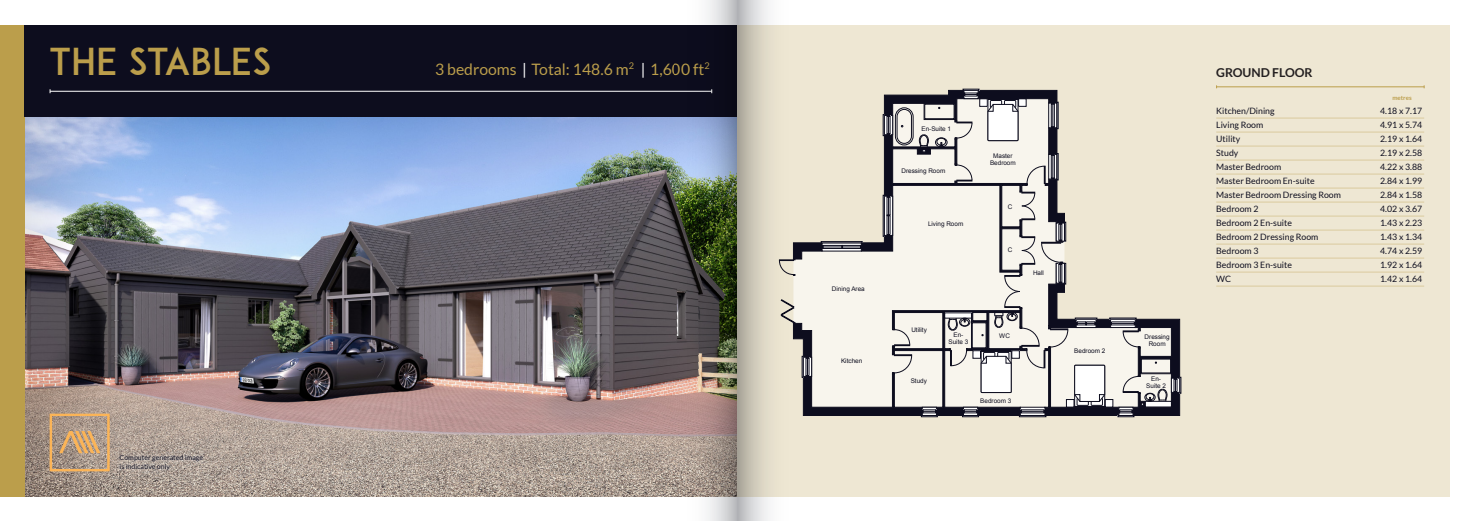
<style>
.page{position:relative;width:1474px;height:521px;background:#fff}
.page>*{position:absolute;margin:0;border:0;box-sizing:border-box;transform-origin:0 0}
.t1{font:36.75px "ADAM.CGPRO";color:#bb9e4b}
.t2{font:15.75px "Lato";color:#bb9e4b}
.t3{font:700 12.25px "Lato";color:#231f20}
.t4{font:8.75px "Lato";color:#0d0d1e}
.t5{font:7px "Lato";color:#0d0d1e}
.t6{font:6.39px/7.1px "Arial";color:#0d0d1e;text-align:center}
.t7{font:700 6.12px "Lato";color:#bb9e4b}
.s1{color:#fff}
</style>
<div class="page">
<img style="left:25px;top:117px;width:649px;height:379px">
<div style="left:737px;top:25px;width:712px;height:471px;background:#eee7d3"></div>
<svg style="left:50px;top:414px;width:60px;height:57px;background:#bb9c7d"></svg>
<div style="left:0;top:25px;width:25px;height:471px;background:#bb9e4b"></div>
<svg style="left:801px;top:90px;width:378px;height:326px"></svg>
<div style="left:1145px;top:401px;width:26px;height:6px;background:#fff"></div>
<div style="left:944px;top:313px;width:27px;height:5px;background:#fff"></div>
<svg style="left:954px;top:121px;width:18px;height:18px"></svg>
<svg style="left:954px;top:164px;width:18px;height:19px"></svg>
<svg style="left:892px;top:354px;width:19px;height:20px"></svg>
<svg style="left:949px;top:348px;width:18px;height:18px"></svg>
<svg style="left:892px;top:328px;width:18px;height:19px"></svg>
<svg style="left:962px;top:89px;width:17px;height:10px"></svg>
<svg style="left:883px;top:114px;width:10px;height:22px"></svg>
<svg style="left:884px;top:196px;width:9px;height:40px"></svg>
<svg style="left:802px;top:356px;width:10px;height:21px"></svg>
<svg style="left:921px;top:407px;width:16px;height:10px"></svg>
<svg style="left:962px;top:407px;width:16px;height:10px"></svg>
<svg style="left:1075px;top:318px;width:22px;height:10px"></svg>
<svg style="left:1157px;top:377px;width:24px;height:25px"></svg>
<div style="left:960px;top:320px;width:8px;height:6px;border:1px solid #0d0d1e;border-radius:50%"></div>
<div style="left:959px;top:318px;width:11px;height:8px;border:1px solid #0d0d1e;border-radius:50%"></div>
<div style="left:1145px;top:393px;width:9px;height:7px;border:1px solid #0d0d1e;border-radius:50%"></div>
<div style="left:1144px;top:393px;width:11px;height:8px;border:1px solid #0d0d1e;border-radius:50%"></div>
<svg style="left:1117px;top:375px;width:34px;height:42px"></svg>
<svg style="left:919px;top:135px;width:9px;height:17px"></svg>
<div style="left:936px;top:138px;width:9px;height:7px;border:1px solid #0d0d1e;border-radius:50%"></div>
<div style="left:935px;top:138px;width:12px;height:9px;border:1px solid #0d0d1e;border-radius:50%"></div>
<svg style="left:939px;top:142px;width:3px;height:4px"></svg>
<div style="left:924px;top:103px;width:31px;height:17px;border:1px solid #0d0d1e"></div>
<div style="left:924px;top:104px;width:30px;height:15px;border:1px solid #0d0d1e"></div>
<div style="left:971px;top:322px;width:16px;height:27px;border:1px solid #0d0d1e"></div>
<div style="left:972px;top:323px;width:14px;height:25px;border:1px solid #0d0d1e"></div>
<div style="left:1140px;top:358px;width:31px;height:16px;border:1px solid #0d0d1e"></div>
<div style="left:895px;top:108px;width:18px;height:37px;border:1px solid #0d0d1e;border-radius:9px"></div>
<div style="left:897px;top:109px;width:14px;height:34px;border:1px solid #0d0d1e;border-radius:7px"></div>
<svg style="left:987px;top:99px;width:31px;height:42px"></svg>
<div style="left:987px;top:99px;width:31px;height:42px;border:1px solid #0d0d1e"></div>
<svg style="left:990px;top:100px;width:11px;height:7px"></svg>
<div style="left:990px;top:100px;width:11px;height:8px;border:1px solid #0d0d1e"></div>
<div style="left:1004px;top:100px;width:11px;height:7px;background:#f6f6f7"></div>
<div style="left:1004px;top:100px;width:11px;height:8px;border:1px solid #0d0d1e"></div>
<svg style="left:987px;top:104px;width:31px;height:37px"></svg>
<div style="left:987px;top:99px;width:31px;height:1px;border:1px solid #0d0d1e"></div>
<div style="left:979px;top:99px;width:8px;height:7px;background:#fff"></div>
<div style="left:979px;top:99px;width:8px;height:7px;border:1px solid #0d0d1e"></div>
<div style="left:1018px;top:99px;width:8px;height:7px;background:#fff"></div>
<div style="left:1018px;top:99px;width:8px;height:7px;border:1px solid #0d0d1e"></div>
<div style="left:1074px;top:365px;width:30px;height:41px;border:1px solid #0d0d1e"></div>
<div style="left:1077px;top:398px;width:11px;height:7px;background:#fff"></div>
<div style="left:1076px;top:398px;width:12px;height:7px;border:1px solid #0d0d1e"></div>
<div style="left:1091px;top:398px;width:11px;height:7px;background:#fff"></div>
<div style="left:1091px;top:398px;width:11px;height:7px;border:1px solid #0d0d1e"></div>
<svg style="left:1074px;top:365px;width:31px;height:37px"></svg>
<div style="left:1074px;top:406px;width:30px;height:1px;border:1px solid #0d0d1e"></div>
<div style="left:1066px;top:399px;width:8px;height:8px;background:#fff"></div>
<div style="left:1066px;top:399px;width:8px;height:8px;border:1px solid #0d0d1e"></div>
<div style="left:1105px;top:399px;width:7px;height:8px;background:#fff"></div>
<div style="left:1105px;top:399px;width:7px;height:8px;border:1px solid #0d0d1e"></div>
<svg style="left:980px;top:191px;width:88px;height:202px;background:#c9c6c4"></svg>
<div style="left:981px;top:350px;width:30px;height:1px;border:1px solid #0d0d1e"></div>
<div style="left:972px;top:351px;width:8px;height:7px;background:#fff"></div>
<div style="left:972px;top:350px;width:8px;height:8px;border:1px solid #0d0d1e"></div>
<div style="left:1011px;top:351px;width:8px;height:7px;background:#fff"></div>
<div style="left:1011px;top:350px;width:8px;height:8px;border:1px solid #0d0d1e"></div>
<div style="left:821px;top:241px;width:41px;height:2px;border:1px solid #0d0d1e"></div>
<svg style="left:821px;top:242px;width:40px;height:9px"></svg>
<svg style="left:1048px;top:103px;width:9px;height:25px"></svg>
<svg style="left:1025px;top:154px;width:32px;height:31px"></svg>
<svg style="left:1109px;top:318px;width:31px;height:30px"></svg>
<div style="left:1019px;top:415px;width:27px;height:2px;border:1px solid #0d0d1e"></div>
<svg style="left:1020px;top:407px;width:25px;height:9px"></svg>
<div style="left:25px;top:25px;width:712px;height:92px;background:#0d0d1e"></div>
<hr style="left:50px;top:91px;width:661px;height:1px;background:#fff">
<svg style="left:116px;top:451px;width:91px;height:23px;background:#b3a79e"></svg>
<hr style="left:1216px;top:118px;width:208px;height:1px;background:#bb9e4b">
<hr style="left:1216px;top:132px;width:208px;height:1px;background:#bb9e4b">
<hr style="left:1216px;top:146px;width:208px;height:1px;background:#bb9e4b">
<hr style="left:1216px;top:160px;width:208px;height:1px;background:#bb9e4b">
<hr style="left:1216px;top:174px;width:208px;height:1px;background:#bb9e4b">
<hr style="left:1216px;top:188px;width:208px;height:1px;background:#bb9e4b">
<hr style="left:1216px;top:202px;width:208px;height:1px;background:#bb9e4b">
<hr style="left:1216px;top:216px;width:208px;height:1px;background:#bb9e4b">
<hr style="left:1216px;top:230px;width:208px;height:1px;background:#bb9e4b">
<hr style="left:1216px;top:244px;width:208px;height:1px;background:#bb9e4b">
<hr style="left:1216px;top:258px;width:208px;height:1px;background:#bb9e4b">
<hr style="left:1216px;top:272px;width:208px;height:1px;background:#bb9e4b">
<hr style="left:1216px;top:286px;width:208px;height:1px;background:#bb9e4b">
<hr style="left:1216px;top:86px;width:207px;height:1px;background:#bb9e4b">
<img style="left:674px;top:0;width:63px;height:521px">
<svg style="left:737px;top:0;width:64px;height:521px"></svg>
<p class="t1" style="left:50px;top:39px;width:223px">THE STABLES</p>
<p class="t5" style="left:120px;top:454px;width:85px">Computer generated image</p>
<p class="t5" style="left:120px;top:462px;width:52px">is indicative only</p>
<p class="t2" style="left:435px;top:60px;width:276px">3 bedrooms <span class="s1">|</span> Total: 148.6 m<sup>2</sup> <span class="s1">|</span> 1,600 ft<sup>2</sup></p>
<p class="t6" style="left:832px;top:286px;width:34px">Dining Area</p>
<p class="t6" style="left:841px;top:357px;width:23px">Kitchen</p>
<p class="t6" style="left:921px;top:125px;width:31px">En-Suite 1</p>
<p class="t6" style="left:901px;top:167px;width:45px">Dressing Room</p>
<p class="t6" style="left:928px;top:220px;width:37px">Living Room</p>
<p class="t6" style="left:990px;top:152px;width:27px">Master<br>Bedroom</p>
<p class="t6" style="left:1007px;top:203px;width:6px">C</p>
<p class="t6" style="left:1007px;top:246px;width:6px">C</p>
<p class="t6" style="left:1033px;top:269px;width:12px">Hall</p>
<p class="t6" style="left:911px;top:326px;width:17px">Utility</p>
<p class="t6" style="left:910px;top:378px;width:18px">Study</p>
<p class="t6" style="left:948px;top:331px;width:21px">En-<br>Suite 3</p>
<p class="t6" style="left:999px;top:332px;width:12px">WC</p>
<p class="t6" style="left:1144px;top:333px;width:27px">Dressing<br>Room</p>
<p class="t6" style="left:980px;top:397px;width:33px">Bedroom 3</p>
<p class="t6" style="left:1074px;top:347px;width:33px">Bedroom 2</p>
<p class="t6" style="left:1146px;top:375px;width:21px">En-<br>Suite 2</p>
<p class="t3" style="left:1216px;top:65px;width:98px">GROUND FLOOR</p>
<p class="t7" style="left:1392px;top:94px;width:21px">metres</p>
<p class="t4" style="left:1216px;top:106px;width:60px">Kitchen/Dining</p>
<p class="t4" style="left:1380px;top:106px;width:43px">4.18 x 7.17</p>
<p class="t4" style="left:1216px;top:120px;width:49px">Living Room</p>
<p class="t4" style="left:1380px;top:120px;width:43px">4.91 x 5.74</p>
<p class="t4" style="left:1216px;top:134px;width:26px">Utility</p>
<p class="t4" style="left:1380px;top:134px;width:43px">2.19 x 1.64</p>
<p class="t4" style="left:1216px;top:148px;width:24px">Study</p>
<p class="t4" style="left:1380px;top:148px;width:43px">2.19 x 2.58</p>
<p class="t4" style="left:1216px;top:162px;width:66px">Master Bedroom</p>
<p class="t4" style="left:1380px;top:162px;width:43px">4.22 x 3.88</p>
<p class="t4" style="left:1216px;top:176px;width:100px">Master Bedroom En-suite</p>
<p class="t4" style="left:1380px;top:176px;width:43px">2.84 x 1.99</p>
<p class="t4" style="left:1216px;top:190px;width:126px">Master Bedroom Dressing Room</p>
<p class="t4" style="left:1380px;top:190px;width:43px">2.84 x 1.58</p>
<p class="t4" style="left:1216px;top:204px;width:44px">Bedroom 2</p>
<p class="t4" style="left:1380px;top:204px;width:43px">4.02 x 3.67</p>
<p class="t4" style="left:1216px;top:218px;width:77px">Bedroom 2 En-suite</p>
<p class="t4" style="left:1380px;top:218px;width:43px">1.43 x 2.23</p>
<p class="t4" style="left:1216px;top:232px;width:104px">Bedroom 2 Dressing Room</p>
<p class="t4" style="left:1380px;top:232px;width:43px">1.43 x 1.34</p>
<p class="t4" style="left:1216px;top:246px;width:44px">Bedroom 3</p>
<p class="t4" style="left:1380px;top:246px;width:43px">4.74 x 2.59</p>
<p class="t4" style="left:1216px;top:260px;width:77px">Bedroom 3 En-suite</p>
<p class="t4" style="left:1380px;top:260px;width:43px">1.92 x 1.64</p>
<p class="t4" style="left:1216px;top:274px;width:16px">WC</p>
<p class="t4" style="left:1380px;top:274px;width:43px">1.42 x 1.64</p>
</div>
